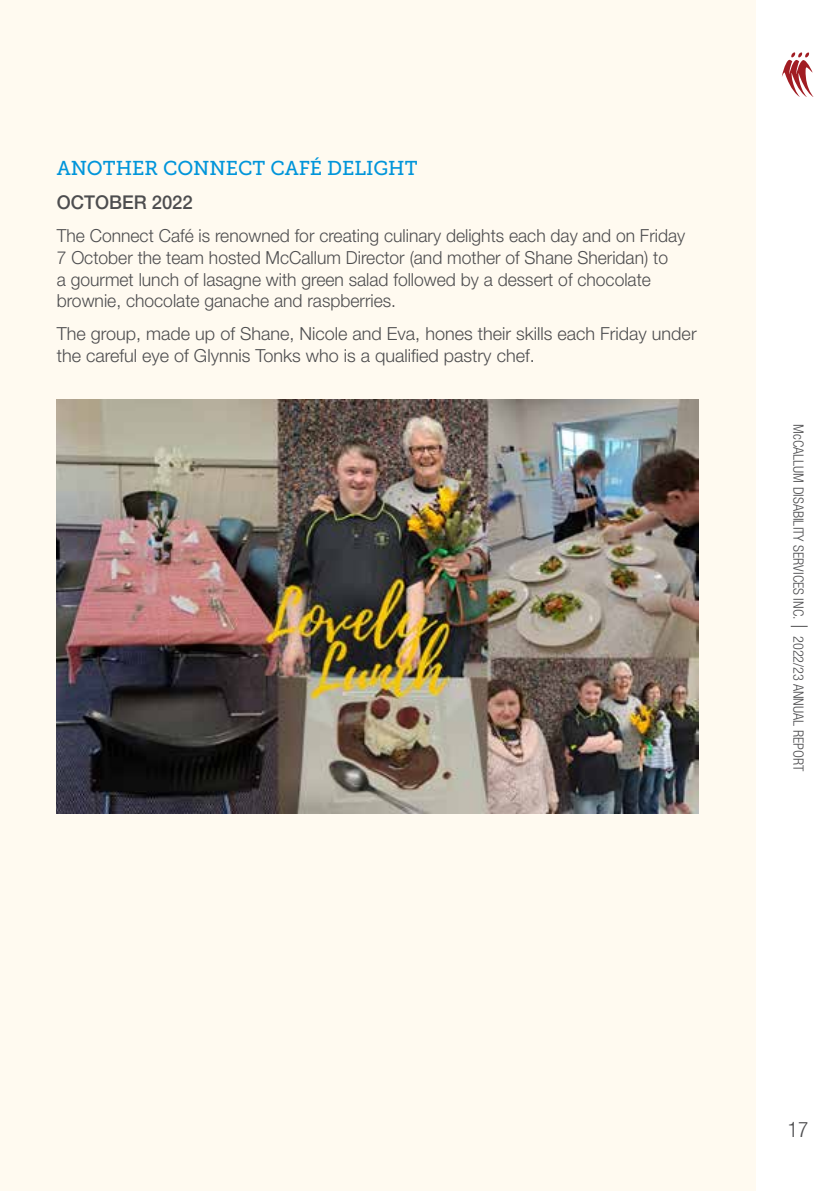
<style>
.page{position:relative;width:840px;height:1191px;background:#fff}
.page>*{position:absolute;margin:0;border:0;box-sizing:border-box;transform-origin:0 0}
.t1{font:300 condensed 21.2px "Helvetica Neue LT Std";color:#4d4d4f}
.t2{font:20px "Museo Slab 500";color:#0095da}
.t3{font:500 19px "Helvetica Neue LT Std";color:#4d4d4f}
.t4{font:300 18px/21.6px "Helvetica Neue LT Std";color:#4d4d4f}
.t5{font:300 condensed 14.2px "Helvetica Neue LT Std";color:#4d4d4f}
</style>
<div class="page">
<div style="left:0;top:0;width:755px;height:1191px;background:#fffaf0"></div>
<svg style="left:790px;top:626px;width:17px;height:1px"></svg>
<svg style="left:781px;top:52px;width:32px;height:45px"></svg>
<img style="left:57px;top:399px;width:641px;height:414px">
<p class="t2" style="left:57px;top:157px;width:362px">ANOTHER CONNECT CAFÉ DELIGHT</p>
<p class="t3" style="left:57px;top:191px;width:137px">OCTOBER 2022</p>
<p class="t4" style="left:57px;top:225px;width:629px">The Connect Café is renowned for creating culinary delights each day and on Friday 7 October the team hosted McCallum Director (and mother of Shane Sheridan) to<br>a gourmet lunch of lasagne with green salad followed by a dessert of chocolate brownie, chocolate ganache and raspberries.</p>
<p class="t4" style="left:57px;top:322px;width:641px">The group, made up of Shane, Nicole and Eva, hones their skills each Friday under the careful eye of Glynnis Tonks who is a qualified pastry chef.</p>
<p class="t5" style="left:806px;top:424px;width:348px;rotate:90deg">McCALLUM DISABILITY SERVICES INC. 2022/23 ANNUAL REPORT</p>
<p class="t1" style="left:787px;top:1117px;width:22px">17</p>
</div>
